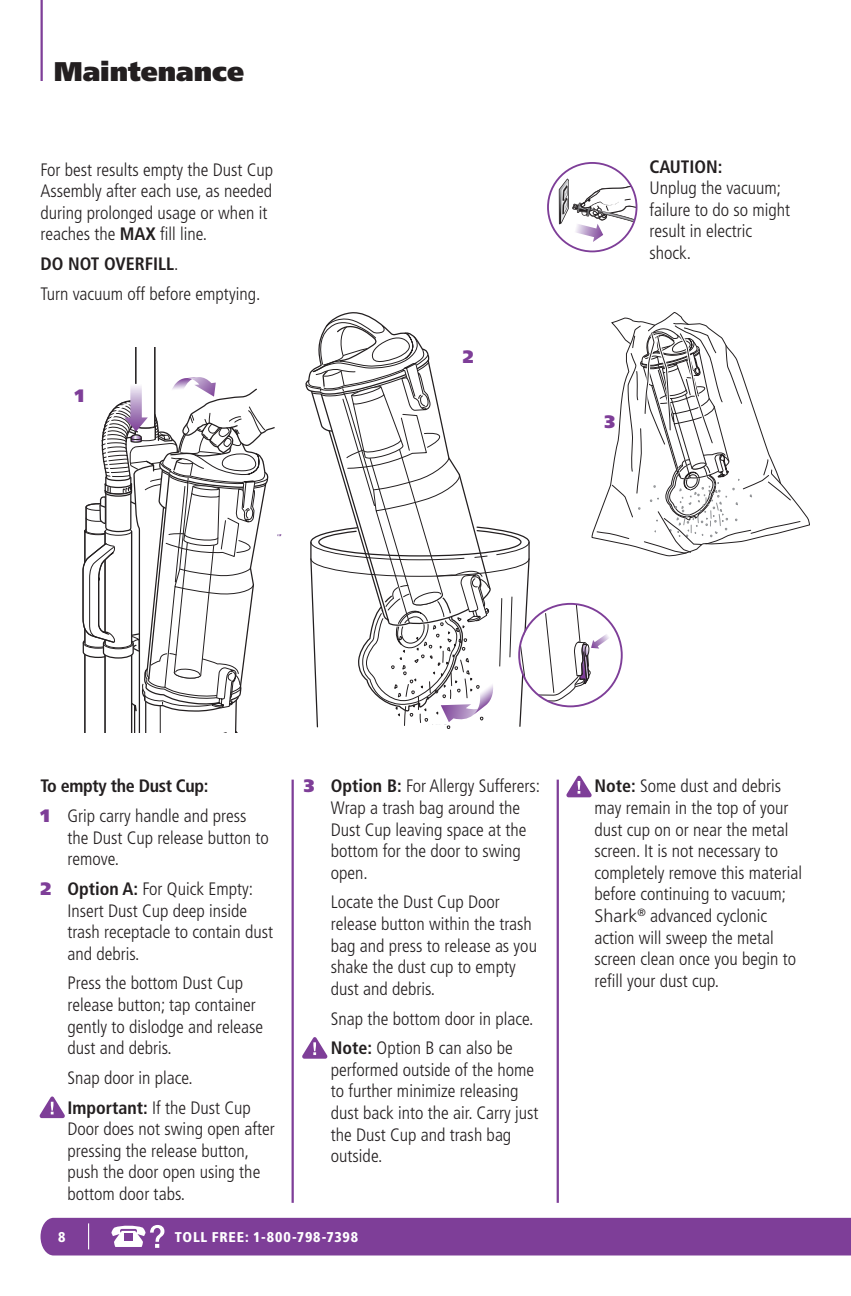
<style>
.page{position:relative;width:851px;height:1296px;background:#fff}
.page>*{position:absolute;margin:0;border:0;box-sizing:border-box;transform-origin:0 0}
.t1{font:900 27px "Frutiger LT Std";color:#231f20}
.t2{font:300 condensed 18px/21.6px "Frutiger LT Std";color:#231f20}
.t3{font:700 condensed 18px "Frutiger LT Std";color:#231f20}
.t4{font:900 18px "Frutiger LT Std";color:#7e3e98}
.t5{font:900 condensed 14.17px "Frutiger LT Std";letter-spacing:.055em;color:#fff}
.s1{font-weight:700}
.s2{font-weight:900;font-stretch:normal;color:#7e3e98}
.s3{font-stretch:normal}
</style>
<div class="page">
<div style="left:40px;top:1218px;width:810px;height:38px;background:#7e3e98"></div>
<hr style="left:40px;top:0;width:3px;height:81px;background:#7e3e98">
<svg style="left:82px;top:347px;width:199px;height:385px"></svg>
<div style="left:547px;top:162px;width:90px;height:90px;border:2px solid #7e3e98;border-radius:50%"></div>
<svg style="left:39px;top:1096px;width:26px;height:22px"></svg>
<svg style="left:302px;top:1037px;width:26px;height:22px"></svg>
<svg style="left:566px;top:775px;width:26px;height:22px"></svg>
<hr style="left:291px;top:780px;width:3px;height:423px;background:#7e3e98">
<hr style="left:556px;top:780px;width:3px;height:423px;background:#7e3e98">
<svg style="left:558px;top:179px;width:78px;height:63px"></svg>
<svg style="left:306px;top:316px;width:494px;height:413px"></svg>
<h1 class="t1" style="left:54px;top:55px;width:192px">Maintenance</h1>
<p class="t2" style="left:40px;top:159px;width:234px">For best results empty the Dust Cup<br>Assembly after each use, as needed during prolonged usage or when it reaches the <span class="s1">MAX</span> fill line.</p>
<p class="t2" style="left:40px;top:249px;width:221px;line-height:29.7px"><span class="s1">DO NOT OVERFILL</span>.<br>Turn vacuum off before emptying.</p>
<p class="t4" style="left:75px;top:385px;width:11px">1</p>
<p class="t4" style="left:463px;top:346px;width:12px">2</p>
<p class="t3" style="left:649px;top:156px;width:75px">CAUTION:</p>
<p class="t2" style="left:649px;top:177px;width:142px">Unplug the vacuum; failure to do so might result in electric shock.</p>
<p class="t4" style="left:604px;top:411px;width:12px">3</p>
<p class="t2" style="left:40px;top:772px;width:207px;line-height:29.7px"><span class="s1">To empty the Dust Cup:<br></span><span class="s2">1</span> Grip carry handle and press</p>
<p class="t2" style="left:68px;top:827px;width:203px">the Dust Cup release button to remove.</p>
<p class="t2" style="left:68px;top:878px;width:207px;text-indent:-27px"><span class="s2">2</span> <span class="s1">Option A:</span> For Quick Empty:<br>Insert Dust Cup deep inside trash receptacle to contain dust and debris.</p>
<p class="t2" style="left:68px;top:973px;width:197px">Press the bottom Dust Cup release button; tap container gently to dislodge and release dust and debris.</p>
<p class="t2" style="left:68px;top:1063px;width:185px;line-height:29.7px">Snap door in place.<br><span class="s1">Important:</span> If the Dust Cup</p>
<p class="t2" style="left:68px;top:1118px;width:209px">Door does not swing open after pressing the release button, push the door open using the bottom door tabs.</p>
<p class="t2" style="left:331px;top:776px;width:211px;text-indent:-27px"><span class="s2">3</span> <span class="s1">Option B:</span> For Allergy Sufferers:<br>Wrap a trash bag around the<br>Dust Cup leaving space at the bottom for the door to swing open.</p>
<p class="t2" style="left:331px;top:892px;width:207px">Locate the Dust Cup Door release button within the trash bag and press to release as you shake the dust cup to empty dust and debris.</p>
<p class="t2" style="left:331px;top:1004px;width:204px;line-height:29.7px">Snap the bottom door in place.<br><span class="s1">Note:</span> Option B can also be</p>
<p class="t2" style="left:331px;top:1059px;width:209px">performed outside of the home to further minimize releasing dust back into the air. Carry just the Dust Cup and trash bag outside.</p>
<p class="t5" style="left:58px;top:1228px;width:9px">8</p>
<p class="t5" style="left:175px;top:1228px;width:185px">TOLL FREE: 1-800-798-7398</p>
<p class="t2" style="left:594px;top:776px;width:209px"><span class="s1">Note:</span> Some dust and debris may remain in the top of your dust cup on or near the metal screen. It is not necessary to completely remove this material before continuing to vacuum;<br><span class="s3">Shark</span><sup>®</sup> advanced cyclonic action will sweep the metal screen clean once you begin to refill your dust cup.</p>
</div>
